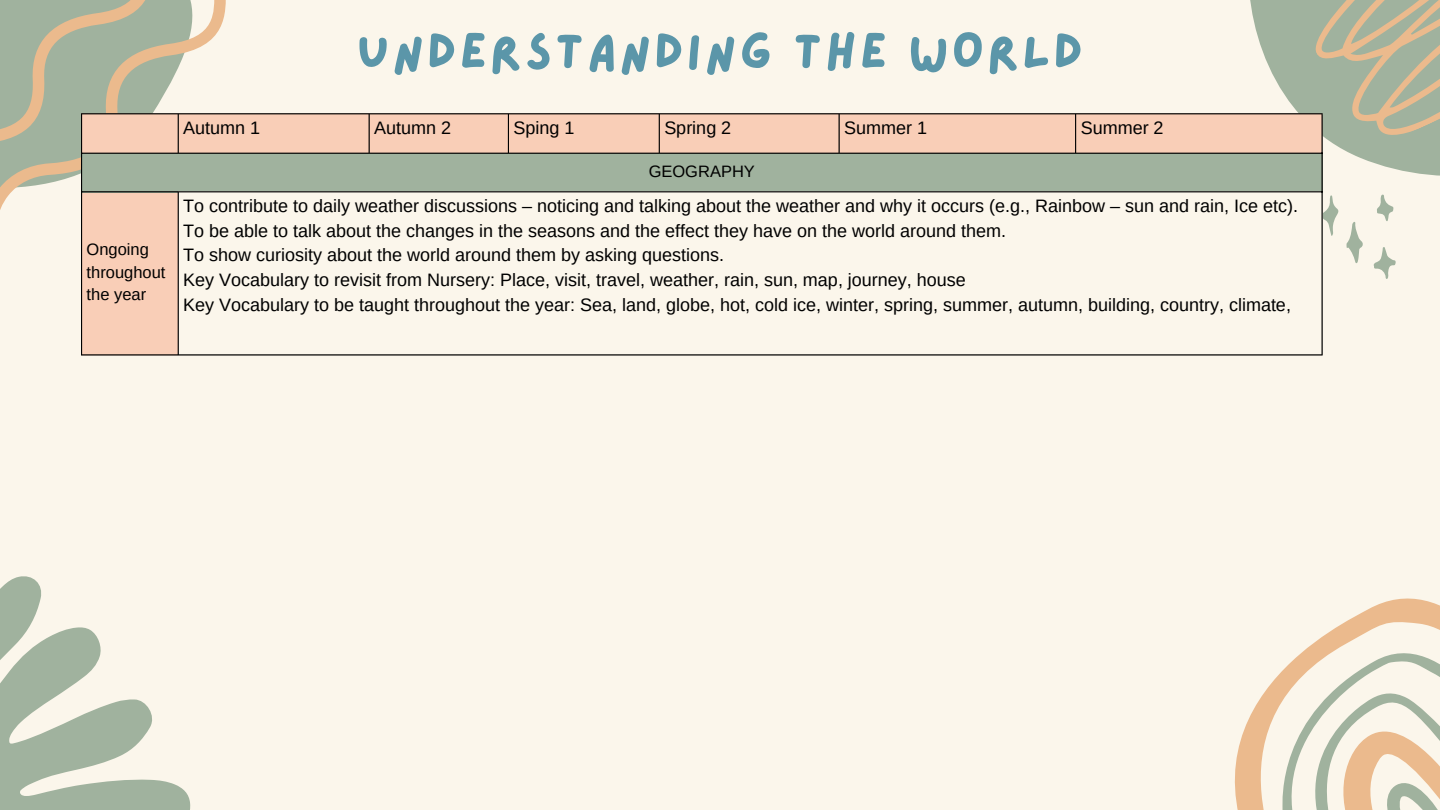
<style>
.page{position:relative;width:1440px;height:810px;background:#fbf6eb}
.page>*{position:absolute;margin:0;border:0;box-sizing:border-box;transform-origin:0 0}
.t1{font:50.55px "Lazydog";letter-spacing:.06em;color:#5b96a9}
.t2{font:18px/24.8px "Arimo";color:#000}
.t3{font:16.5px/22.5px "Arimo";color:#000}
</style>
<div class="page">
<svg style="left:166px;top:0;width:60px;height:91px"></svg>
<svg style="left:0;top:0;width:166px;height:210px;background:#b4b8a1"></svg>
<svg style="left:0;top:576px;width:191px;height:234px"></svg>
<svg style="left:1345px;top:598px;width:95px;height:24px;fill:#ebba8d"></svg>
<svg style="left:1234px;top:622px;width:206px;height:188px"></svg>
<svg style="left:1250px;top:0;width:190px;height:279px"></svg>
<div style="left:82px;top:114px;width:1240px;height:240px;background:#f9ceb7"></div>
<div style="left:81px;top:153px;width:1241px;height:39px;background:#a0b29e"></div>
<div style="left:178px;top:192px;width:1144px;height:163px;background:#fbf6eb"></div>
<hr style="left:81px;top:114px;width:1px;height:240px;background:#000">
<hr style="left:178px;top:114px;width:1px;height:39px;background:#000">
<hr style="left:178px;top:192px;width:1px;height:162px;background:#000">
<hr style="left:369px;top:114px;width:1px;height:39px;background:#000">
<hr style="left:508px;top:114px;width:1px;height:39px;background:#000">
<hr style="left:659px;top:114px;width:1px;height:39px;background:#000">
<hr style="left:839px;top:114px;width:1px;height:39px;background:#000">
<hr style="left:1075px;top:114px;width:1px;height:39px;background:#000">
<hr style="left:1322px;top:114px;width:1px;height:240px;background:#000">
<hr style="left:81px;top:113px;width:1242px;height:1px;background:#000">
<hr style="left:81px;top:153px;width:1242px;height:1px;background:#000">
<hr style="left:81px;top:191px;width:1242px;height:1px;background:#000">
<hr style="left:81px;top:354px;width:1242px;height:2px;background:#000">
<p class="t1" style="left:357px;top:27px;width:728px">UNDERSTANDING THE WORLD</p>
<p class="t3" style="left:87px;top:238px;width:80px">Ongoing throughout the year</p>
<p class="t2" style="left:183px;top:115px;width:78px">Autumn 1</p>
<p class="t2" style="left:374px;top:115px;width:78px">Autumn 2</p>
<p class="t2" style="left:513px;top:115px;width:63px">Sping 1</p>
<h1 class="t2" style="left:664px;top:115px;width:68px">Spring 2</h1>
<p class="t2" style="left:844px;top:115px;width:84px">Summer 1</p>
<p class="t2" style="left:1081px;top:115px;width:84px">Summer 2</p>
<p class="t3" style="left:649px;top:160px;width:108px">GEOGRAPHY</p>
<p class="t2" style="left:183px;top:193px;width:1116px">To contribute to daily weather discussions – noticing and talking about the weather and why it occurs (e.g., Rainbow – sun and rain, Ice etc).<br>To be able to talk about the changes in the seasons and the effect they have on the world around them.</p>
<p class="t2" style="left:183px;top:243px;width:542px">To show curiosity about the world around them by asking questions.</p>
<p class="t2" style="left:183px;top:268px;width:784px">Key Vocabulary to revisit from Nursery: Place, visit, travel, weather, rain, sun, map, journey, house</p>
<p class="t2" style="left:183px;top:292px;width:1109px">Key Vocabulary to be taught throughout the year: Sea, land, globe, hot, cold ice, winter, spring, summer, autumn, building, country, climate,</p>
</div>
